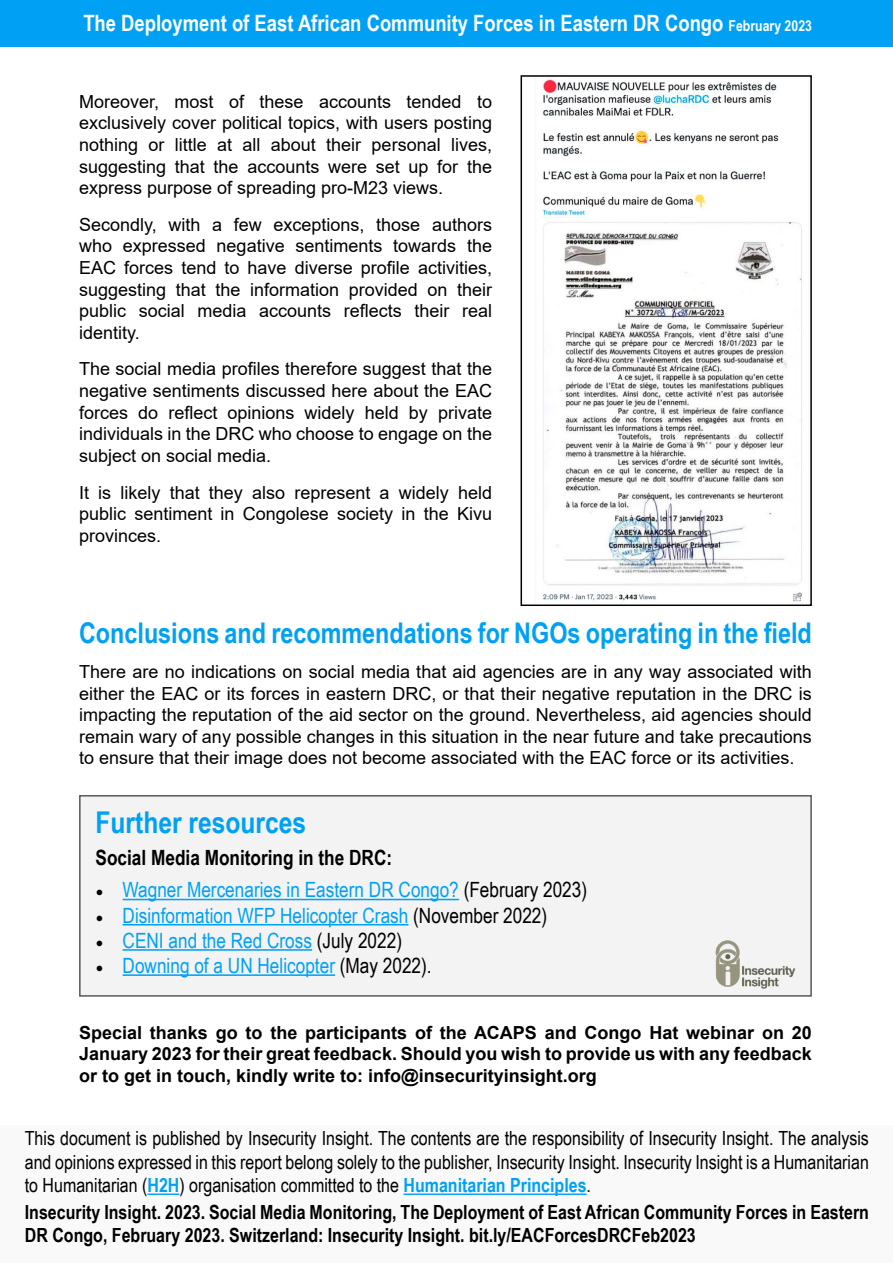
<style>
.page{position:relative;width:893px;height:1263px;background:#fff}
.page>*{position:absolute;margin:0;border:0;box-sizing:border-box;transform-origin:0 0}
.t1{font:700 30px "Arial Narrow";color:#00a1f4}
.t2{font:700 28.5px "Arial Narrow";color:#00a1f4}
.t3{font:700 22.5px "Arial Narrow";color:#fff}
.t4{font:21px "Arial Narrow";color:#00a1f4}
.t5{font:700 21px "Arial Narrow";color:#000}
.t6{font:19.5px/23.4px "Arial Narrow";color:#000;text-align:justify}
.t7{font:700 19.5px/23.4px "Arial Narrow";color:#000}
.t8{font:18px/21.6px "Arial";color:#000;text-align:justify}
.t9{font:700 18px/21.6px "Arial";color:#000;text-align:justify}
.s1{font-size:15px}
.s2{font-family:"Minion Pro";color:#000}
.s3{color:#000}
.s4{font-weight:700;color:#00a1f4}
</style>
<div class="page">
<div style="left:1px;top:0;width:892px;height:46px;background:#00a1f4"></div>
<img style="left:542px;top:78px;width:261px;height:524px">
<div style="left:520px;top:75px;width:292px;height:531px;border:2px solid #000"></div>
<div style="left:1px;top:1125px;width:892px;height:138px;background:#f9f9f9"></div>
<hr style="left:147px;top:1193px;width:32px;height:2px;background:#00a1f4">
<hr style="left:403px;top:1193px;width:184px;height:2px;background:#00a1f4">
<div style="left:80px;top:796px;width:731px;height:200px;background:#f3f3f3"></div>
<hr style="left:123px;top:899px;width:336px;height:1px;background:#00a1f4">
<hr style="left:123px;top:924px;width:285px;height:1px;background:#00a1f4">
<hr style="left:123px;top:949px;width:189px;height:2px;background:#00a1f4">
<hr style="left:123px;top:974px;width:212px;height:2px;background:#00a1f4">
<div style="left:79px;top:795px;width:733px;height:202px;border:2px solid #585858"></div>
<img style="left:716px;top:940px;width:79px;height:49px">
<p class="t3" style="left:83px;top:6px;width:730px">The Deployment of East African Community Forces in Eastern DR Congo <span class="s1">February 2023</span></p>
<p class="t8" style="left:79px;top:91px;width:414px">Moreover, most of these accounts tended to exclusively cover political topics, with users posting nothing or little at all about their personal lives, suggesting that the accounts were set up for the express purpose of spreading pro-M23 views.</p>
<p class="t8" style="left:79px;top:214px;width:414px">Secondly, with a few exceptions, those authors who expressed negative sentiments towards the EAC forces tend to have diverse profile activities, suggesting that the information provided on their public social media accounts reflects their real identity.</p>
<p class="t8" style="left:79px;top:358px;width:414px">The social media profiles therefore suggest that the negative sentiments discussed here about the EAC forces do reflect opinions widely held by private individuals in the DRC who choose to engage on the subject on social media.</p>
<p class="t8" style="left:79px;top:481px;width:414px">It is likely that they also represent a widely held public sentiment in Congolese society in the Kivu provinces.</p>
<h2 class="t2" style="left:79px;top:611px;width:734px">Conclusions and recommendations for NGOs operating in the field</h2>
<p class="t8" style="left:79px;top:661px;width:734px">There are no indications on social media that aid agencies are in any way associated with either the EAC or its forces in eastern DRC, or that their negative reputation in the DRC is impacting the reputation of the aid sector on the ground. Nevertheless, aid agencies should remain wary of any possible changes in this situation in the near future and take precautions to ensure that their image does not become associated with the EAC force or its activities.</p>
<h1 class="t1" style="left:96px;top:800px;width:212px">Further resources</h1>
<p class="t5" style="left:96px;top:841px;width:298px">Social Media Monitoring in the DRC:</p>
<p class="t4" style="left:96px;top:874px;width:493px"><span class="s2">•</span> Wagner Mercenaries in Eastern DR Congo? <span class="s3">(February 2023)</span></p>
<p class="t4" style="left:96px;top:900px;width:453px"><span class="s2">•</span> Disinformation WFP Helicopter Crash <span class="s3">(November 2022)</span></p>
<p class="t4" style="left:96px;top:925px;width:308px"><span class="s2">•</span> CENI and the Red Cross <span class="s3">(July 2022)</span></p>
<p class="t4" style="left:96px;top:950px;width:338px"><span class="s2">•</span> Downing of a UN Helicopter <span class="s3">(May 2022).</span></p>
<p class="t9" style="left:79px;top:1022px;width:734px">Special thanks go to the participants of the ACAPS and Congo Hat webinar on 20<br>January 2023 for their great feedback. Should you wish to provide us with any feedback or to get in touch, kindly write to: info@insecurityinsight.org</p>
<p class="t6" style="left:25px;top:1126px;width:846px">This document is published by Insecurity Insight. The contents are the responsibility of Insecurity Insight. The analysis and opinions expressed in this report belong solely to the publisher, Insecurity Insight. Insecurity Insight is a Humanitarian to Humanitarian (<span class="s4">H2H</span>) organisation committed to the <span class="s4">Humanitarian Principles</span>.</p>
<p class="t7" style="left:25px;top:1199px;width:846px">Insecurity Insight. 2023. Social Media Monitoring, The Deployment of East African Community Forces in Eastern<br>DR Congo, February 2023. Switzerland: Insecurity Insight. bit.ly/EACForcesDRCFeb2023</p>
</div>
